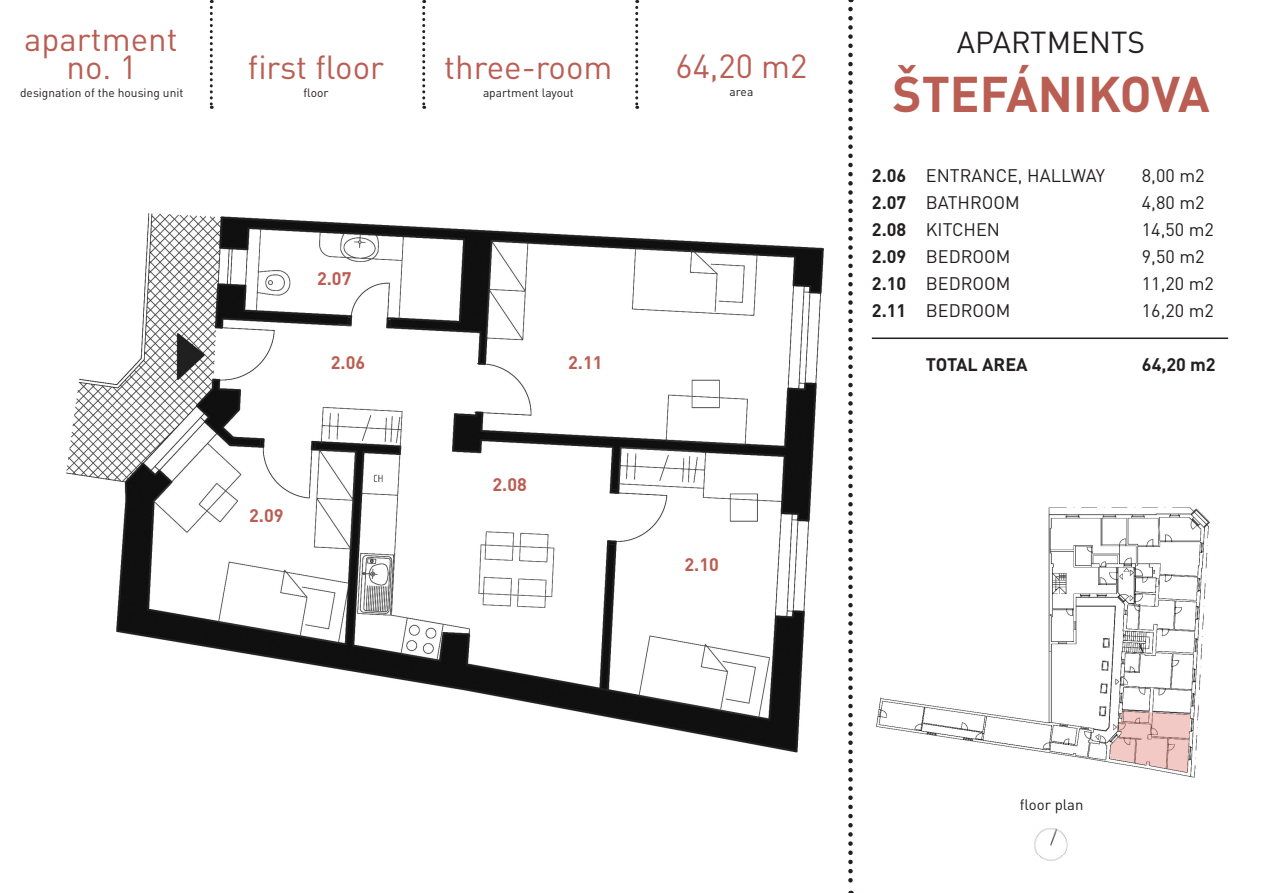
<style>
.page{position:relative;width:1263px;height:893px;background:#fff}
.page>*{position:absolute;margin:0;border:0;box-sizing:border-box;transform-origin:0 0}
.t1{font:700 49.5px "DIN Pro";color:#ba5e54}
.t2{font:33px "DIN Pro";color:#ba5e54}
.t3{font:30px "DIN Pro";color:#231f20}
.t4{font:18px "DIN Pro";color:#231f20}
.t5{font:700 18px "DIN Pro";color:#ba5e54}
.t6{font:700 18px "DIN Pro";color:#231f20}
.t7{font:15px "DIN Pro";color:#231f20}
.t8{font:12px "DIN Pro";color:#231f20}
.s1{font-weight:700}
</style>
<div class="page">
<svg style="left:848px;top:9px;width:5px;height:884px"></svg>
<svg style="left:210px;top:0;width:3px;height:109px"></svg>
<svg style="left:422px;top:0;width:3px;height:109px"></svg>
<svg style="left:635px;top:0;width:3px;height:109px"></svg>
<hr style="left:872px;top:337px;width:356px;height:2px;background:#231f20">
<img style="left:1034px;top:827px;width:34px;height:34px">
<img style="left:66px;top:213px;width:758px;height:540px">
<img style="left:876px;top:507px;width:334px;height:271px">
<p class="t2" style="left:24px;top:13px;width:155px">apartment</p>
<p class="t2" style="left:67px;top:41px;width:72px">no. 1</p>
<p class="t8" style="left:20px;top:83px;width:165px">designation of the housing unit</p>
<p class="t2" style="left:248px;top:41px;width:138px">first floor</p>
<p class="t8" style="left:304px;top:83px;width:26px">floor</p>
<p class="t2" style="left:444px;top:41px;width:170px">three-room</p>
<p class="t8" style="left:483px;top:83px;width:92px">apartment layout</p>
<p class="t5" style="left:317px;top:264px;width:36px">2.07</p>
<p class="t5" style="left:331px;top:348px;width:36px">2.06</p>
<p class="t5" style="left:249px;top:501px;width:36px">2.09</p>
<p class="t5" style="left:568px;top:348px;width:36px">2.11</p>
<p class="t5" style="left:492px;top:469px;width:36px">2.08</p>
<p class="t2" style="left:675px;top:40px;width:134px">64,20 m2</p>
<p class="t8" style="left:730px;top:82px;width:25px">area</p>
<p class="t3" style="left:957px;top:18px;width:190px">APARTMENTS</p>
<p class="t1" style="left:892px;top:53px;width:319px">ŠTEFÁNIKOVA</p>
<p class="t4" style="left:872px;top:161px;width:235px"><span class="s1">2.06</span> ENTRANCE, HALLWAY</p>
<p class="t4" style="left:1142px;top:161px;width:64px">8,00 m2</p>
<p class="t4" style="left:872px;top:188px;width:149px"><span class="s1">2.07</span> BATHROOM</p>
<p class="t4" style="left:1142px;top:188px;width:64px">4,80 m2</p>
<p class="t4" style="left:872px;top:215px;width:130px"><span class="s1">2.08</span> KITCHEN</p>
<p class="t4" style="left:1142px;top:215px;width:74px">14,50 m2</p>
<p class="t4" style="left:872px;top:242px;width:140px"><span class="s1">2.09</span> BEDROOM</p>
<p class="t4" style="left:1142px;top:242px;width:64px">9,50 m2</p>
<p class="t4" style="left:872px;top:269px;width:140px"><span class="s1">2.10</span> BEDROOM</p>
<p class="t4" style="left:1142px;top:269px;width:74px">11,20 m2</p>
<p class="t4" style="left:872px;top:296px;width:140px"><span class="s1">2.11</span> BEDROOM</p>
<p class="t4" style="left:1142px;top:296px;width:74px">16,20 m2</p>
<p class="t6" style="left:926px;top:350px;width:103px">TOTAL AREA</p>
<p class="t6" style="left:1142px;top:350px;width:75px">64,20 m2</p>
<p class="t5" style="left:684px;top:549px;width:36px">2.10</p>
<p class="t7" style="left:1020px;top:793px;width:65px">floor plan</p>
</div>
